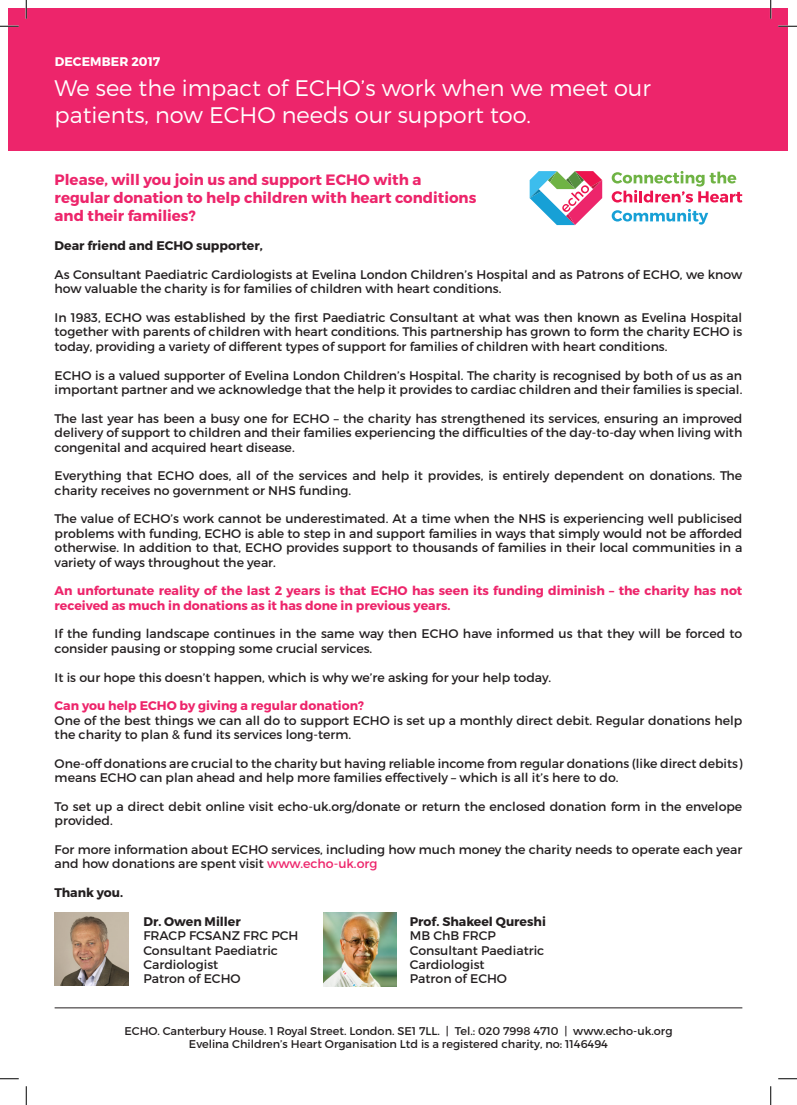
<style>
.page{position:relative;width:797px;height:1105px;background:#fff}
.page>*{position:absolute;margin:0;border:0;box-sizing:border-box;transform-origin:0 0}
.t1{font:300 22.5px/27px "Montserrat";color:#fff}
.t2{font:700 15px "Montserrat";color:#ed256b}
.t3{font:12.5px/14.4px "Montserrat";color:#231f20}
.t4{font:700 12.5px/14.4px "Montserrat";color:#ed256b}
.t5{font:700 12.5px "Montserrat";color:#231f20}
.t6{font:700 12.5px "Montserrat";letter-spacing:.01em;color:#fff}
.t7{font:11.25px "Montserrat";color:#231f20}
.s1{color:#ed256b}
</style>
<div class="page">
<div style="left:9px;top:9px;width:779px;height:142px;background:#ed256b"></div>
<hr style="left:55px;top:1007px;width:687px;height:1px;background:#231f20">
<svg style="left:529px;top:171px;width:73px;height:54px"></svg>
<svg style="left:611px;top:171px;width:131px;height:32px"></svg>
<svg style="left:611px;top:209px;width:97px;height:16px"></svg>
<img style="left:55px;top:913px;width:74px;height:72px">
<img style="left:323px;top:913px;width:73px;height:73px">
<svg style="left:0;top:25px;width:19px;height:2px"></svg>
<svg style="left:778px;top:25px;width:19px;height:2px"></svg>
<svg style="left:0;top:1078px;width:19px;height:1px"></svg>
<svg style="left:778px;top:1078px;width:19px;height:1px"></svg>
<svg style="left:25px;top:0;width:2px;height:19px"></svg>
<svg style="left:25px;top:1086px;width:2px;height:19px"></svg>
<svg style="left:770px;top:0;width:1px;height:19px"></svg>
<svg style="left:770px;top:1086px;width:1px;height:19px"></svg>
<p class="t6" style="left:55px;top:54px;width:107px">DECEMBER 2017</p>
<p class="t1" style="left:55px;top:74px;width:597px">We see the impact of ECHO’s work when we meet our patients, now ECHO needs our support too.</p>
<p class="t2" style="left:55px;top:171px;width:368px">Please, will you join us and support ECHO with a</p>
<p class="t2" style="left:55px;top:189px;width:423px">regular donation to help children with heart conditions</p>
<p class="t2" style="left:55px;top:207px;width:143px">and their families?</p>
<p class="t5" style="left:55px;top:238px;width:209px">Dear friend and ECHO supporter,</p>
<p class="t3" style="left:55px;top:267px;width:689px">As Consultant Paediatric Cardiologists at Evelina London Children’s Hospital and as Patrons of ECHO, we know how valuable the charity is for families of children with heart conditions.</p>
<p class="t3" style="left:55px;top:310px;width:689px;text-align:justify">In 1983, ECHO was established by the first Paediatric Consultant at what was then known as Evelina Hospital together with parents of children with heart conditions. This partnership has grown to form the charity ECHO is today, providing a variety of different types of support for families of children with heart conditions.</p>
<p class="t3" style="left:55px;top:368px;width:689px">ECHO is a valued supporter of Evelina London Children’s Hospital. The charity is recognised by both of us as an important partner and we acknowledge that the help it provides to cardiac children and their families is special.</p>
<p class="t3" style="left:55px;top:411px;width:689px;text-align:justify">The last year has been a busy one for ECHO – the charity has strengthened its services, ensuring an improved delivery of support to children and their families experiencing the difficulties of the day-to-day when living with congenital and acquired heart disease.</p>
<p class="t3" style="left:55px;top:469px;width:689px">Everything that ECHO does, all of the services and help it provides, is entirely dependent on donations. The charity receives no government or NHS funding.</p>
<p class="t3" style="left:55px;top:512px;width:689px;text-align:justify">The value of ECHO’s work cannot be underestimated. At a time when the NHS is experiencing well publicised problems with funding, ECHO is able to step in and support families in ways that simply would not be afforded otherwise. In addition to that, ECHO provides support to thousands of families in their local communities in a variety of ways throughout the year.</p>
<p class="t4" style="left:55px;top:584px;width:689px">An unfortunate reality of the last 2 years is that ECHO has seen its funding diminish – the charity has not received as much in donations as it has done in previous years.</p>
<p class="t3" style="left:55px;top:627px;width:689px">If the funding landscape continues in the same way then ECHO have informed us that they will be forced to consider pausing or stopping some crucial services.</p>
<p class="t3" style="left:55px;top:670px;width:498px">It is our hope this doesn’t happen, which is why we’re asking for your help today.</p>
<p class="t4" style="left:55px;top:699px;width:311px">Can you help ECHO by giving a regular donation?</p>
<p class="t3" style="left:55px;top:713px;width:689px">One of the best things we can all do to support ECHO is set up a monthly direct debit. Regular donations help the charity to plan &amp; fund its services long-term.</p>
<p class="t3" style="left:55px;top:756px;width:689px">One-off donations are crucial to the charity but having reliable income from regular donations (like direct debits) means ECHO can plan ahead and help more families effectively – which is all it’s here to do.</p>
<p class="t3" style="left:55px;top:799px;width:689px">To set up a direct debit online visit echo-uk.org/donate or return the enclosed donation form in the envelope provided.</p>
<p class="t3" style="left:55px;top:842px;width:689px">For more information about ECHO services, including how much money the charity needs to operate each year and how donations are spent visit <span class="s1">www.echo-uk.org</span></p>
<p class="t5" style="left:55px;top:885px;width:70px">Thank you.</p>
<p class="t5" style="left:143px;top:914px;width:99px">Dr. Owen Miller</p>
<p class="t5" style="left:410px;top:914px;width:138px">Prof. Shakeel Qureshi</p>
<p class="t3" style="left:143px;top:929px;width:157px">FRACP FCSANZ FRC PCH</p>
<p class="t3" style="left:410px;top:929px;width:88px">MB ChB FRCP</p>
<p class="t3" style="left:143px;top:943px;width:136px">Consultant Paediatric</p>
<p class="t3" style="left:410px;top:943px;width:136px">Consultant Paediatric</p>
<p class="t3" style="left:143px;top:957px;width:76px">Cardiologist</p>
<p class="t3" style="left:410px;top:957px;width:76px">Cardiologist</p>
<p class="t3" style="left:143px;top:972px;width:99px">Patron of ECHO</p>
<p class="t3" style="left:410px;top:972px;width:99px">Patron of ECHO</p>
<p class="t7" style="left:124px;top:1024px;width:549px">ECHO. Canterbury House. 1 Royal Street. London. SE1 7LL. | Tel.: 020 7998 4710 | www.echo-uk.org</p>
<p class="t7" style="left:189px;top:1037px;width:420px">Evelina Children’s Heart Organisation Ltd is a registered charity, no: 1146494</p>
</div>
